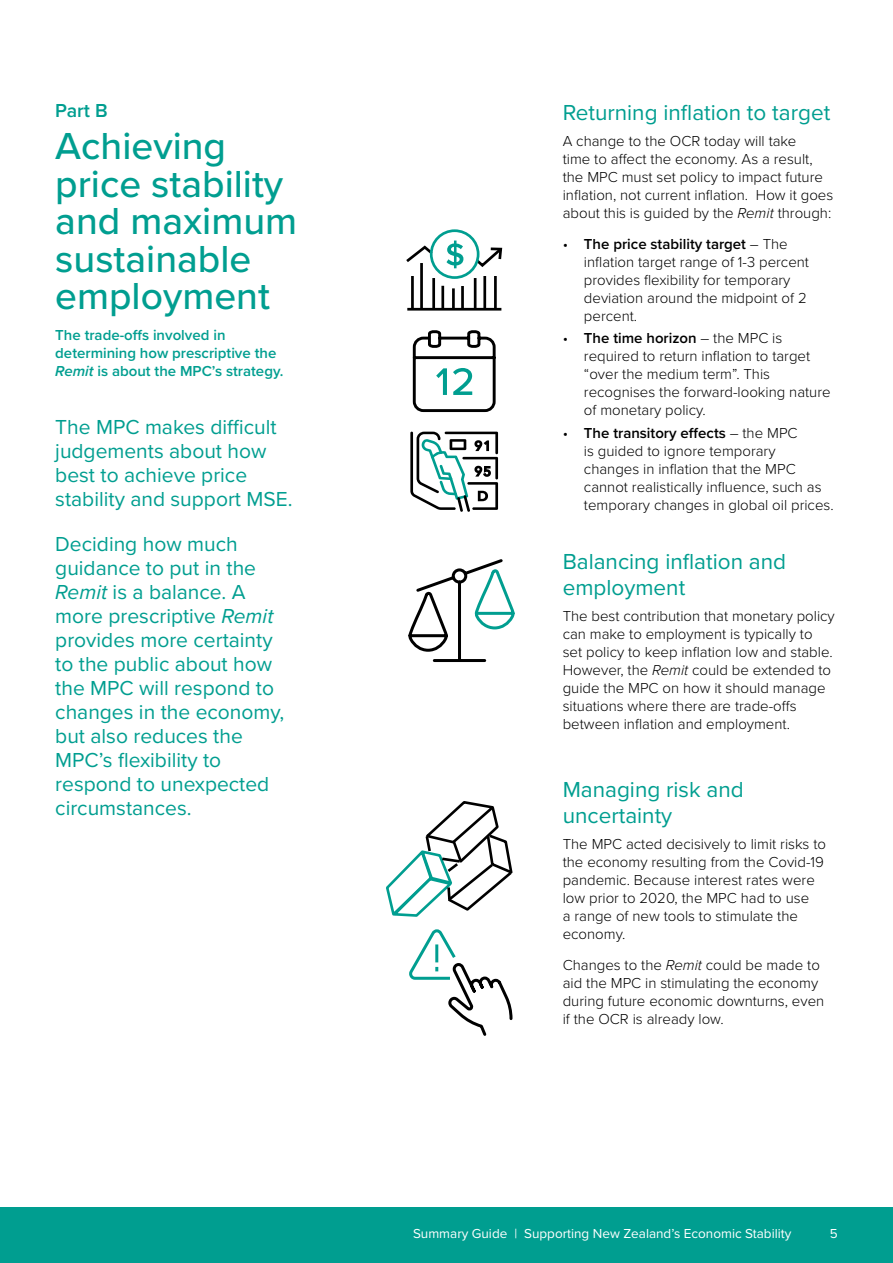
<style>
.page{position:relative;width:893px;height:1263px;background:#fff}
.page>*{position:absolute;margin:0;border:0;box-sizing:border-box;transform-origin:0 0}
.t1{font:500 39px/37.5px "Proxima Nova";color:#009e90}
.t2{font:22.5px/25.5px "Proxima Nova";color:#009e90}
.t3{font:21px/24px "Proxima Nova";color:#009e90}
.t4{font:600 19.5px "Proxima Nova";color:#009e90}
.t5{font:300 15px/18px "Proxima Nova";color:#000}
.t6{font:600 15px/18px "Proxima Nova";color:#009e90}
.t7{font:13.5px "Proxima Nova";color:#fff}
.s1{font-style:italic}
.s2{font-weight:600}
</style>
<div class="page">
<div style="left:0;top:1208px;width:893px;height:55px;background:#009e90"></div>
<svg style="left:406px;top:244px;width:30px;height:21px"></svg>
<svg style="left:473px;top:245px;width:30px;height:24px"></svg>
<hr style="left:411px;top:276px;width:3px;height:33px;background:#000">
<hr style="left:407px;top:308px;width:94px;height:3px;background:#000">
<hr style="left:420px;top:263px;width:3px;height:46px;background:#000">
<hr style="left:432px;top:278px;width:3px;height:31px;background:#000">
<hr style="left:441px;top:286px;width:3px;height:23px;background:#000">
<hr style="left:452px;top:288px;width:3px;height:21px;background:#000">
<hr style="left:461px;top:286px;width:3px;height:23px;background:#000">
<hr style="left:474px;top:278px;width:2px;height:31px;background:#000">
<hr style="left:483px;top:276px;width:3px;height:33px;background:#000">
<hr style="left:494px;top:276px;width:3px;height:33px;background:#000">
<svg style="left:446px;top:241px;width:17px;height:27px"></svg>
<div style="left:430px;top:229px;width:49px;height:50px;border:3px solid #009e90;border-radius:50%"></div>
<svg style="left:412px;top:331px;width:84px;height:82px"></svg>
<svg style="left:410px;top:432px;width:88px;height:80px"></svg>
<svg style="left:386px;top:801px;width:127px;height:116px"></svg>
<svg style="left:407px;top:929px;width:197px;height:279px"></svg>
<svg style="left:408px;top:559px;width:107px;height:103px"></svg>
<h3 class="t4" style="left:55px;top:96px;width:54px">Part B</h3>
<h1 class="t1" style="left:55px;top:126px;width:243px">Achieving price stability and maximum sustainable employment</h1>
<p class="t6" style="left:55px;top:326px;width:230px">The trade-offs involved in determining how prescriptive the<br><span class="s1">Remit</span> is about the MPC’s strategy.</p>
<h3 class="t3" style="left:55px;top:414px;width:239px">The MPC makes difficult judgements about how best to achieve price stability and support MSE.</h3>
<p class="t3" style="left:55px;top:531px;width:231px">Deciding how much guidance to put in the<br><span class="s1">Remit</span> is a balance. A more prescriptive <span class="s1">Remit </span>provides more certainty to the public about how the MPC will respond to changes in the economy, but also reduces the<br>MPC’s flexibility to respond to unexpected circumstances.</p>
<h2 class="t2" style="left:563px;top:99px;width:269px">Returning inflation to target</h2>
<p class="t5" style="left:563px;top:132px;width:272px">A change to the OCR today will take<br>time to affect the economy. As a result, the MPC must set policy to impact future inflation, not current inflation. How it goes about this is guided by the <span class="s1">Remit</span> through:</p>
<p class="t5" style="left:584px;top:234px;width:227px;text-indent:-21px">• <span class="s2">The price stability target</span> – The inflation target range of 1-3 percent provides flexibility for temporary deviation around the midpoint of 2 percent.</p>
<p class="t5" style="left:584px;top:329px;width:248px;text-indent:-21px">• <span class="s2">The time horizon</span> – the MPC is required to return inflation to target “over the medium term”. This recognises the forward-looking nature of monetary policy.</p>
<p class="t5" style="left:584px;top:423px;width:251px;text-indent:-21px">• <span class="s2">The transitory effects</span> – the MPC<br>is guided to ignore temporary changes in inflation that the MPC cannot realistically influence, such as temporary changes in global oil prices.</p>
<h2 class="t2" style="left:563px;top:548px;width:225px">Balancing inflation and employment</h2>
<p class="t5" style="left:563px;top:606px;width:274px">The best contribution that monetary policy can make to employment is typically to set policy to keep inflation low and stable.<br>However, the <span class="s1">Remit</span> could be extended to guide the MPC on how it should manage situations where there are trade-offs between inflation and employment.</p>
<h2 class="t2" style="left:563px;top:776px;width:182px">Managing risk and uncertainty</h2>
<p class="t5" style="left:563px;top:834px;width:265px">The MPC acted decisively to limit risks to the economy resulting from the Covid-19 pandemic. Because interest rates were low prior to 2020, the MPC had to use<br>a range of new tools to stimulate the economy.</p>
<p class="t5" style="left:563px;top:955px;width:263px">Changes to the <span class="s1">Remit</span> could be made to aid the MPC in stimulating the economy during future economic downturns, even if the OCR is already low.</p>
<p class="t7" style="left:413px;top:1223px;width:380px">Summary Guide | Supporting New Zealand’s Economic Stability</p>
<p class="t7" style="left:830px;top:1223px;width:9px">5</p>
</div>
